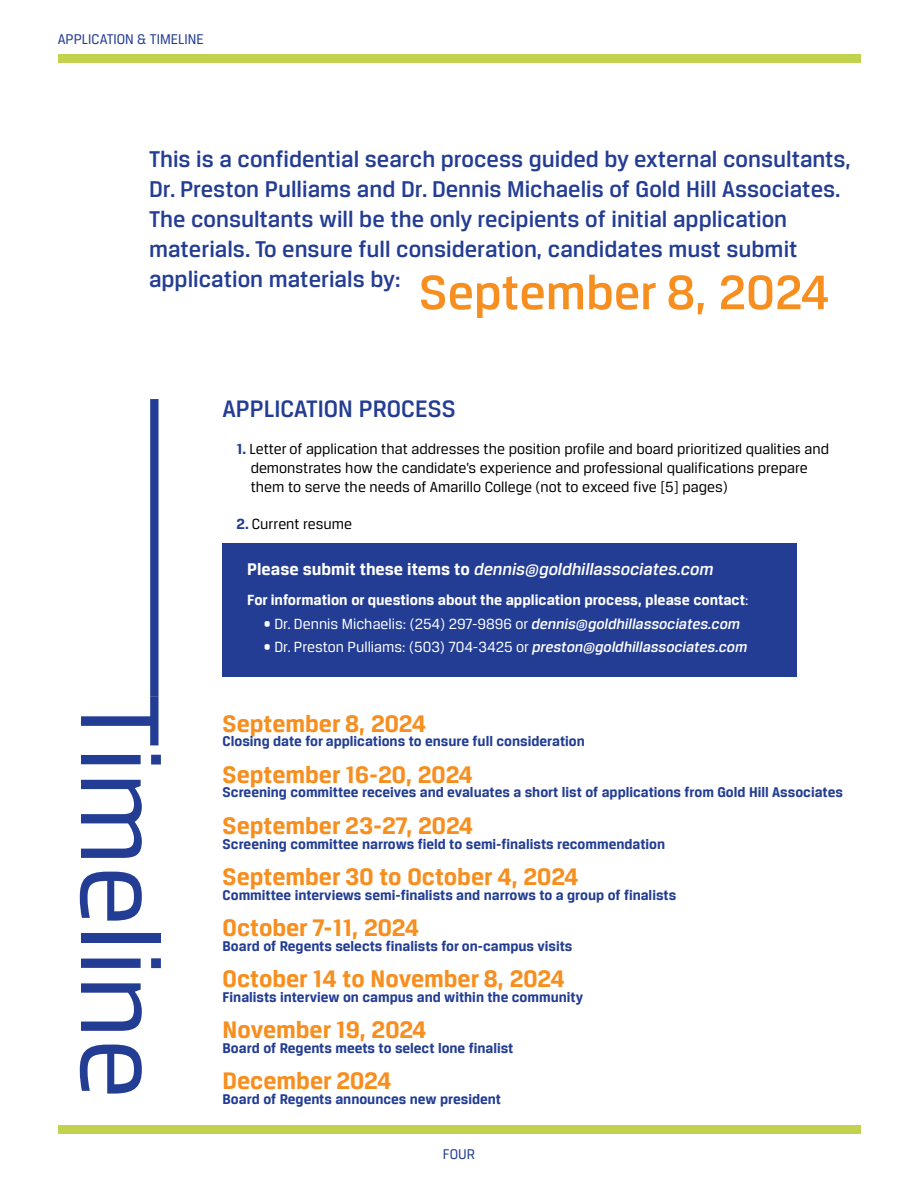
<style>
.page{position:relative;width:918px;height:1188px;background:#fff}
.page>*{position:absolute;margin:0;border:0;box-sizing:border-box;transform-origin:0 0}
.t1{font:119.25px "Breuer Text";color:#233d94}
.t2{font:500 51.6px "Breuer Text";color:#f78f20}
.t3{font:700 25.5px "Breuer Text";color:#f78f20}
.t4{font:500 25.35px "Breuer Text";color:#233d94}
.t5{font:500 24.3px/30px "Breuer Text";color:#233d94}
.t6{font:italic 500 18px "Breuer Text";color:#fff}
.t7{font:15.6px/18.8px "Breuer Text";color:#000}
.t8{font:15.6px "Breuer Text";color:#fff}
.t9{font:700 15.6px "Breuer Text";color:#fff}
.t10{font:700 15px "Breuer Text";color:#233d94}
.t11{font:15px "Breuer Text";color:#233d94}
.s1{font-weight:700;color:#233d94}
.s2{font-weight:700;font-style:normal}
.s3{font-weight:400}
.s4{font-weight:500;font-style:italic}
</style>
<div class="page">
<div style="left:58px;top:54px;width:802px;height:9px;background:#c2d24f"></div>
<div style="left:58px;top:1125px;width:802px;height:9px;background:#c2d24f"></div>
<div style="left:222px;top:543px;width:575px;height:134px;background:#233d94"></div>
<div style="left:150px;top:399px;width:9px;height:298px;background:#233d94"></div>
<p class="t11" style="left:58px;top:30px;width:148px">APPLICATION &amp; TIMELINE</p>
<p class="t5" style="left:149px;top:143px;width:703px">This is a confidential search process guided by external consultants, Dr. Preston Pulliams and Dr. Dennis Michaelis of Gold Hill Associates.<br>The consultants will be the only recipients of initial application materials. To ensure full consideration, candidates must submit application materials by:</p>
<h2 class="t2" style="left:419px;top:264px;width:412px">September 8, 2024</h2>
<h3 class="t4" style="left:222px;top:394px;width:235px">APPLICATION PROCESS</h3>
<p class="t7" style="left:251px;top:440px;width:580px;text-indent:-14px"><span class="s1">1.</span> Letter of application that addresses the position profile and board prioritized qualities and demonstrates how the candidate’s experience and professional qualifications prepare them to serve the needs of Amarillo College (not to exceed five [5] pages)</p>
<p class="t7" style="left:237px;top:515px;width:117px"><span class="s1">2.</span> Current resume</p>
<h1 class="t1" style="left:186px;top:694px;width:407px;rotate:90deg">Timeline</h1>
<p class="t6" style="left:247px;top:559px;width:468px"><span class="s2">Please submit these items to</span> dennis@goldhillassociates.com</p>
<p class="t9" style="left:247px;top:591px;width:503px">For information or questions about the application process, please contact<span class="s3">:</span></p>
<p class="t8" style="left:264px;top:615px;width:478px">• Dr. Dennis Michaelis: (254) 297-9896 or <span class="s4">dennis@goldhillassociates.com</span></p>
<p class="t8" style="left:264px;top:638px;width:485px">• Dr. Preston Pulliams: (503) 704-3425 or <span class="s4">preston@goldhillassociates.com</span></p>
<h3 class="t3" style="left:223px;top:709px;width:205px">September 8, 2024</h3>
<p class="t10" style="left:223px;top:733px;width:364px">Closing date for applications to ensure full consideration</p>
<h3 class="t3" style="left:223px;top:760px;width:252px">September 16-20, 2024</h3>
<p class="t10" style="left:223px;top:784px;width:622px">Screening committee receives and evaluates a short list of applications from Gold Hill Associates</p>
<h3 class="t3" style="left:223px;top:811px;width:252px">September 23-27, 2024</h3>
<p class="t10" style="left:223px;top:835px;width:444px">Screening committee narrows field to semi-finalists recommendation</p>
<h3 class="t3" style="left:223px;top:862px;width:357px">September 30 to October 4, 2024</h3>
<p class="t10" style="left:223px;top:886px;width:455px">Committee interviews semi-finalists and narrows to a group of finalists</p>
<h3 class="t3" style="left:223px;top:913px;width:198px">October 7-11, 2024</h3>
<p class="t10" style="left:223px;top:937px;width:351px">Board of Regents selects finalists for on-campus visits</p>
<h3 class="t3" style="left:223px;top:964px;width:344px">October 14 to November 8, 2024</h3>
<p class="t10" style="left:223px;top:988px;width:362px">Finalists interview on campus and within the community</p>
<h3 class="t3" style="left:223px;top:1015px;width:205px">November 19, 2024</h3>
<p class="t10" style="left:223px;top:1040px;width:292px">Board of Regents meets to select lone finalist</p>
<h3 class="t3" style="left:223px;top:1067px;width:170px">December 2024</h3>
<p class="t10" style="left:223px;top:1091px;width:280px">Board of Regents announces new president</p>
<p class="t11" style="left:443px;top:1146px;width:34px">FOUR</p>
</div>
